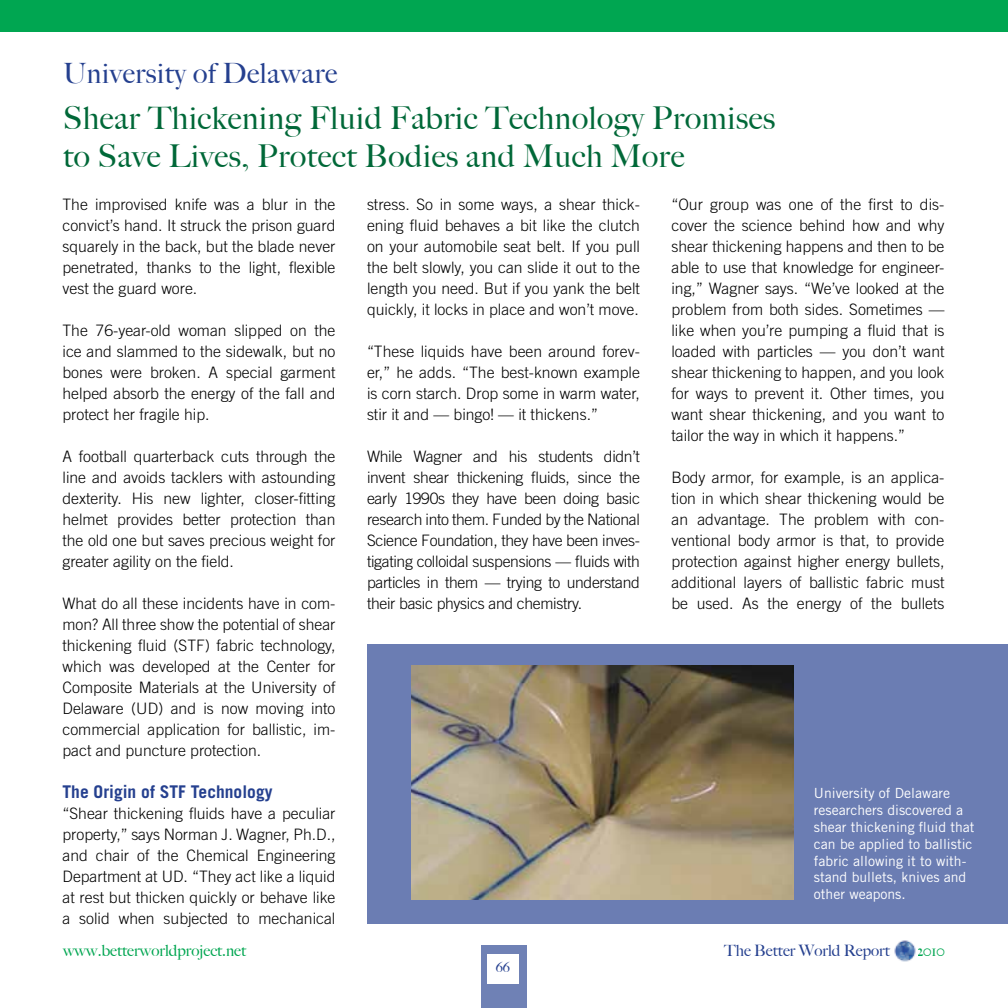
<style>
.page{position:relative;width:1008px;height:1008px;background:#fff}
.page>*{position:absolute;margin:0;border:0;box-sizing:border-box;transform-origin:0 0}
.t1{font:500 31.5px/37.8px "Big Caslon";letter-spacing:.02em;color:#006838}
.t2{font:500 28px "Big Caslon";letter-spacing:.02em;color:#25408f}
.t3{font:700 17.5px "Trade Gothic";color:#25408f}
.t4{font:300 15.75px/21px "Trade Gothic";color:#000;text-align:justify}
.t5{font:500 15.75px "Big Caslon";color:#00a651}
.t6{font:500 15.75px "Big Caslon";color:#25408f}
.t7{font:14px/16.8px "Trade Gothic";color:#fff}
.t8{font:500 14px "Big Caslon";color:#25408f}
</style>
<div class="page">
<img style="left:894px;top:940px;width:22px;height:22px">
<div style="left:0;top:0;width:1008px;height:32px;background:#00a651"></div>
<div style="left:481px;top:945px;width:46px;height:63px;background:#6f81b5"></div>
<div style="left:487px;top:954px;width:32px;height:29px;background:#fff"></div>
<div style="left:368px;top:644px;width:640px;height:279px;background:#6b7db3"></div>
<img style="left:411px;top:665px;width:383px;height:235px">
<h2 class="t2" style="left:63px;top:57px;width:276px">University of Delaware</h2>
<h1 class="t1" style="left:63px;top:99px;width:714px">Shear Thickening Fluid Fabric Technology Promises to Save Lives, Protect Bodies and Much More</h1>
<p class="t4" style="left:63px;top:194px;width:275px">The improvised knife was a blur in the convict’s hand. It struck the prison guard squarely in the back, but the blade never penetrated, thanks to the light, flexible vest the guard wore.</p>
<p class="t4" style="left:63px;top:320px;width:275px">The 76-year-old woman slipped on the ice and slammed to the sidewalk, but no bones were broken. A special garment helped absorb the energy of the fall and protect her fragile hip.</p>
<p class="t4" style="left:63px;top:446px;width:275px">A football quarterback cuts through the line and avoids tacklers with astounding dexterity. His new lighter, closer-fitting helmet provides better protection than the old one but saves precious weight for greater agility on the field.</p>
<p class="t4" style="left:63px;top:593px;width:275px">What do all these incidents have in com&shy;mon? All three show the potential of shear thickening fluid (STF) fabric technology, which was developed at the Center for Composite Materials at the University of Delaware (UD) and is now moving into commercial application for ballistic, im&shy;pact and puncture protection.</p>
<p class="t3" style="left:63px;top:781px;width:212px">The Origin of STF Technology</p>
<p class="t4" style="left:63px;top:803px;width:275px">“Shear thickening fluids have a peculiar property,” says Norman J. Wagner, Ph.D., and chair of the Chemical Engineering Department at UD. “They act like a liquid at rest but thicken quickly or behave like a solid when subjected to mechanical</p>
<p class="t4" style="left:671px;top:194px;width:275px">“Our group was one of the first to dis&shy;cover the science behind how and why shear thickening happens and then to be able to use that knowledge for engineer&shy;ing,” Wagner says. “We’ve looked at the problem from both sides. Sometimes — like when you’re pumping a fluid that is loaded with particles — you don’t want shear thickening to happen, and you look for ways to prevent it. Other times, you want shear thickening, and you want to tailor the way in which it happens.”</p>
<p class="t4" style="left:671px;top:467px;width:275px">Body armor, for example, is an applica&shy;tion in which shear thickening would be an advantage. The problem with con&shy;ventional body armor is that, to provide protection against higher energy bullets, additional layers of ballistic fabric must be used. As the energy of the bullets</p>
<p class="t4" style="left:367px;top:194px;width:275px">stress. So in some ways, a shear thick&shy;ening fluid behaves a bit like the clutch on your automobile seat belt. If you pull the belt slowly, you can slide it out to the length you need. But if you yank the belt quickly, it locks in place and won’t move.</p>
<p class="t4" style="left:367px;top:341px;width:275px">“These liquids have been around forev&shy;er,” he adds. “The best-known example is corn starch. Drop some in warm water, stir it and — bingo! — it thickens.”</p>
<p class="t4" style="left:367px;top:446px;width:275px">While Wagner and his students didn’t invent shear thickening fluids, since the early 1990s they have been doing basic research into them. Funded by the National Science Foundation, they have been inves&shy;tigating colloidal suspensions — fluids with particles in them — trying to understand their basic physics and chemistry.</p>
<p class="t7" style="left:814px;top:785px;width:162px">University of Delaware researchers discovered a shear thickening fluid that can be applied to ballistic fabric allowing it to with&shy;stand bullets, knives and other weapons.</p>
<p class="t5" style="left:63px;top:942px;width:185px">www.betterworldproject.net</p>
<p class="t6" style="left:724px;top:942px;width:167px">The Better World Report</p>
<p class="t5" style="left:916px;top:942px;width:30px">2010</p>
<p class="t8" style="left:496px;top:959px;width:16px">66</p>
</div>
